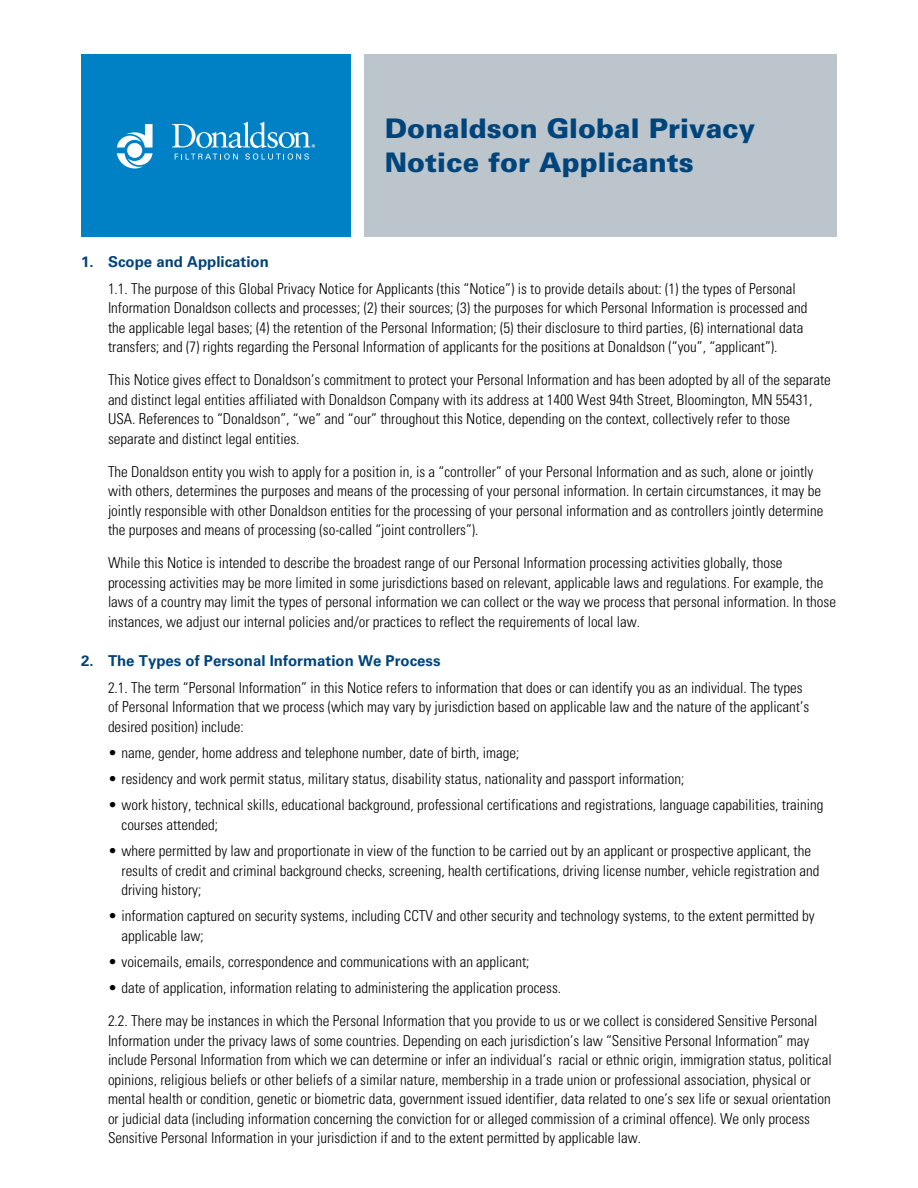
<style>
.page{position:relative;width:918px;height:1188px;background:#fff}
.page>*{position:absolute;margin:0;border:0;box-sizing:border-box;transform-origin:0 0}
.t1{font:900 27px/34.5px "Univers LT Std";color:#00447c}
.t2{font:300 condensed 15px/19.5px "Univers LT Std";color:#000}
.t3{font:700 15px "Univers LT Std";color:#00447c}
</style>
<div class="page">
<div style="left:81px;top:54px;width:270px;height:182px;background:#0081c6"></div>
<svg style="left:117px;top:124px;width:36px;height:45px"></svg>
<svg style="left:172px;top:122px;width:143px;height:38px"></svg>
<div style="left:364px;top:54px;width:473px;height:182px;background:#bbc5cb"></div>
<h1 class="t1" style="left:385px;top:110px;width:372px">Donaldson Global Privacy<br>Notice for Applicants</h1>
<p class="t3" style="left:81px;top:253px;width:189px">1. Scope and Application</p>
<p class="t2" style="left:108px;top:279px;width:701px">1.1. The purpose of this Global Privacy Notice for Applicants (this “Notice”) is to provide details about: (1) the types of Personal Information Donaldson collects and processes; (2) their sources; (3) the purposes for which Personal Information is processed and the applicable legal bases; (4) the retention of the Personal Information; (5) their disclosure to third parties, (6) international data transfers; and (7) rights regarding the Personal Information of applicants for the positions at Donaldson (“you”, “applicant”).</p>
<p class="t2" style="left:108px;top:370px;width:724px">This Notice gives effect to Donaldson’s commitment to protect your Personal Information and has been adopted by all of the separate and distinct legal entities affiliated with Donaldson Company with its address at 1400 West 94th Street, Bloomington, MN 55431, USA. References to “Donaldson”, “we” and “our” throughout this Notice, depending on the context, collectively refer to those separate and distinct legal entities.</p>
<p class="t2" style="left:108px;top:462px;width:717px">The Donaldson entity you wish to apply for a position in, is a “controller” of your Personal Information and as such, alone or jointly with others, determines the purposes and means of the processing of your personal information. In certain circumstances, it may be jointly responsible with other Donaldson entities for the processing of your personal information and as controllers jointly determine the purposes and means of processing (so-called “joint controllers”).</p>
<p class="t2" style="left:108px;top:553px;width:730px">While this Notice is intended to describe the broadest range of our Personal Information processing activities globally, those processing activities may be more limited in some jurisdictions based on relevant, applicable laws and regulations. For example, the laws of a country may limit the types of personal information we can collect or the way we process that personal information. In those instances, we adjust our internal policies and/or practices to reflect the requirements of local law.</p>
<p class="t3" style="left:81px;top:652px;width:361px">2. The Types of Personal Information We Process</p>
<p class="t2" style="left:108px;top:678px;width:703px">2.1. The term “Personal Information” in this Notice refers to information that does or can identify you as an individual. The types of Personal Information that we process (which may vary by jurisdiction based on applicable law and the nature of the applicant’s desired position) include:</p>
<p class="t2" style="left:108px;top:743px;width:413px">• name, gender, home address and telephone number, date of birth, image;</p>
<p class="t2" style="left:108px;top:769px;width:578px">• residency and work permit status, military status, disability status, nationality and passport information;</p>
<p class="t2" style="left:122px;top:795px;width:704px;text-indent:-14px">• work history, technical skills, educational background, professional certifications and registrations, language capabilities, training courses attended;</p>
<p class="t2" style="left:122px;top:841px;width:699px;text-indent:-14px">• where permitted by law and proportionate in view of the function to be carried out by an applicant or prospective applicant, the results of credit and criminal background checks, screening, health certifications, driving license number, vehicle registration and driving history;</p>
<p class="t2" style="left:122px;top:906px;width:695px;text-indent:-14px">• information captured on security systems, including CCTV and other security and technology systems, to the extent permitted by applicable law;</p>
<p class="t2" style="left:108px;top:952px;width:423px">• voicemails, emails, correspondence and communications with an applicant;</p>
<p class="t2" style="left:108px;top:978px;width:455px">• date of application, information relating to administering the application process.</p>
<p class="t2" style="left:108px;top:1011px;width:725px">2.2. There may be instances in which the Personal Information that you provide to us or we collect is considered Sensitive Personal Information under the privacy laws of some countries. Depending on each jurisdiction’s law “Sensitive Personal Information” may include Personal Information from which we can determine or infer an individual’s racial or ethnic origin, immigration status, political opinions, religious beliefs or other beliefs of a similar nature, membership in a trade union or professional association, physical or mental health or condition, genetic or biometric data, government issued identifier, data related to one’s sex life or sexual orientation or judicial data (including information concerning the conviction for or alleged commission of a criminal offence). We only process Sensitive Personal Information in your jurisdiction if and to the extent permitted by applicable law.</p>
</div>
